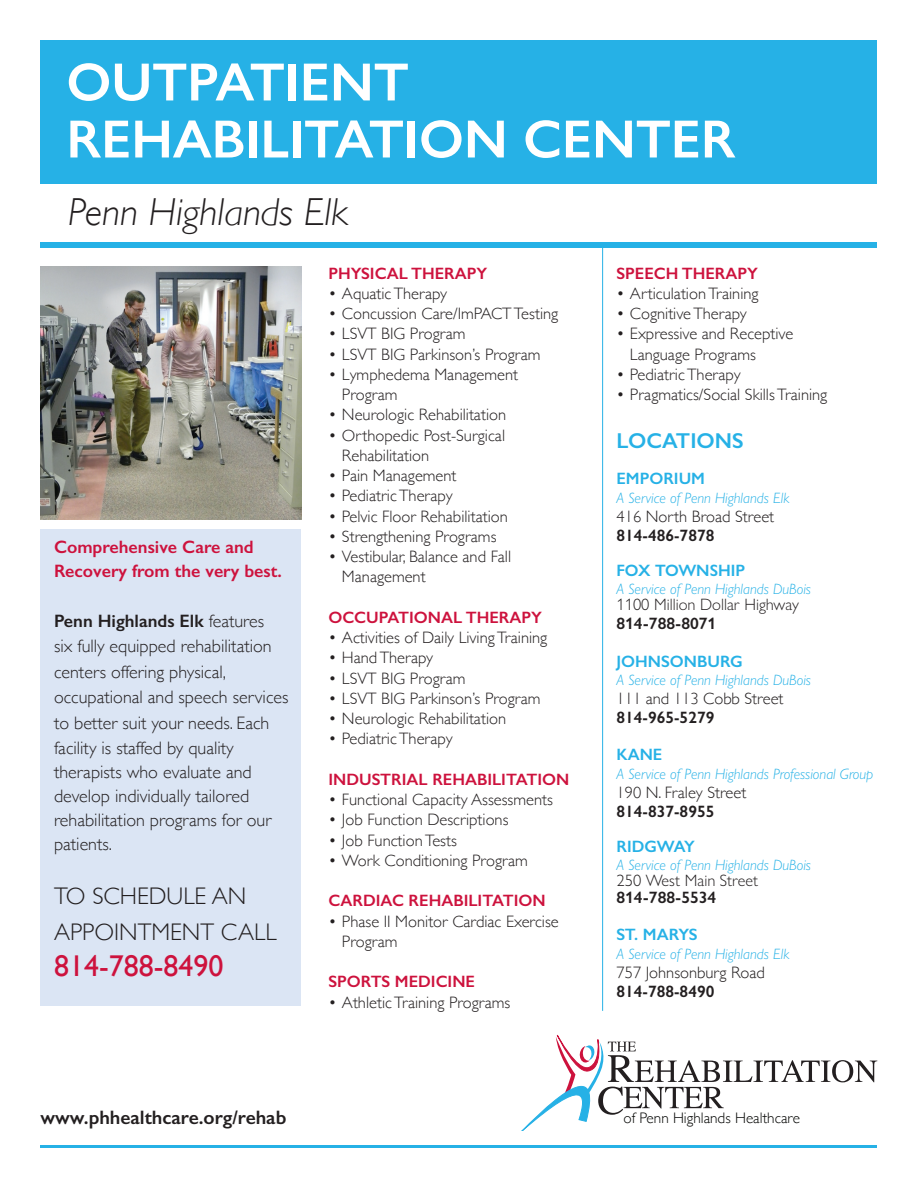
<style>
.page{position:relative;width:918px;height:1188px;background:#fff}
.page>*{position:absolute;margin:0;border:0;box-sizing:border-box;transform-origin:0 0}
.t1{font:600 54px/57px "Gill Sans Nova";color:#fff}
.t2{font:italic 300 39px "Gill Sans";color:#231f20}
.t3{font:30px "Gill Sans";color:#cd123d}
.t4{font:300 24px/36px "Gill Sans";color:#231f20}
.t5{font:600 21.6px "Gill Sans";color:#26b1e6}
.t6{font:600 19.5px "Gill Sans";color:#231f20}
.t7{font:300 18px/24.9px "Gill Sans";color:#231f20}
.t8{font:600 18px/24px "Gill Sans";color:#cd123d}
.t9{font:300 16.5px/20.2px "Gill Sans";color:#231f20}
.t10{font:600 16.5px "Gill Sans";color:#cd123d}
.t11{font:600 16.5px "Gill Sans";color:#231f20}
.t12{font:300 16.5px "Gill Sans Nova";color:#231f20}
.t13{font:600 16.5px "Gill Sans";color:#26b1e6}
.t14{font:600 16.5px "Gill Sans Nova";color:#231f20}
.t15{font:600 16.5px "Gill Sans Nova";color:#26b1e6}
.t16{font:300 15.3px "Gill Sans";color:#040503}
.t17{font:italic 300 15px "Gill Sans Nova";color:#26b1e6}
.s1{font-weight:600}
</style>
<div class="page">
<hr style="left:602px;top:245px;width:1px;height:766px;background:#26b1e6">
<div style="left:40px;top:529px;width:262px;height:476px;background:#dbe5f4"></div>
<hr style="left:40px;top:1145px;width:838px;height:3px;background:#26b1e6">
<div style="left:40px;top:243px;width:838px;height:5px;background:#26b1e6"></div>
<svg style="left:521px;top:1034px;width:356px;height:97px"></svg>
<img style="left:40px;top:267px;width:262px;height:252px">
<div style="left:40px;top:40px;width:838px;height:144px;background:#26b1e6"></div>
<h1 class="t1" style="left:66px;top:53px;width:671px">OUTPATIENT<br>REHABILITATION CENTER</h1>
<h2 class="t2" style="left:68px;top:190px;width:282px">Penn Highlands Elk</h2>
<p class="t8" style="left:54px;top:535px;width:229px">Comprehensive Care and<br>Recovery from the very best.</p>
<p class="t7" style="left:54px;top:607px;width:236px"><span class="s1">Penn Highlands Elk</span> features<br>six fully equipped rehabilitation centers offering physical, occupational and speech services to better suit your needs. Each facility is staffed by quality therapists who evaluate and develop individually tailored rehabilitation programs for our patients.</p>
<h3 class="t4" style="left:54px;top:877px;width:224px">TO SCHEDULE AN<br>APPOINTMENT CALL</h3>
<h3 class="t3" style="left:54px;top:948px;width:171px">814-788-8490</h3>
<p class="t10" style="left:328px;top:263px;width:160px">PHYSICAL THERAPY</p>
<p class="t9" style="left:328px;top:283px;width:120px">• Aquatic Therapy</p>
<p class="t9" style="left:328px;top:303px;width:231px">• Concussion Care/ImPACT Testing</p>
<p class="t9" style="left:328px;top:323px;width:139px">• LSVT BIG Program</p>
<p class="t9" style="left:328px;top:343px;width:214px">• LSVT BIG Parkinson’s Program</p>
<p class="t9" style="left:342px;top:364px;width:178px;text-indent:-13px">• Lymphedema Management<br>Program</p>
<p class="t9" style="left:328px;top:404px;width:179px">• Neurologic Rehabilitation</p>
<p class="t9" style="left:342px;top:424px;width:165px;text-indent:-13px">• Orthopedic Post-Surgical<br>Rehabilitation</p>
<p class="t9" style="left:328px;top:465px;width:130px">• Pain Management</p>
<p class="t9" style="left:328px;top:485px;width:126px">• Pediatric Therapy</p>
<p class="t9" style="left:328px;top:505px;width:181px">• Pelvic Floor Rehabilitation</p>
<p class="t9" style="left:328px;top:526px;width:170px">• Strengthening Programs</p>
<p class="t9" style="left:342px;top:546px;width:171px;text-indent:-13px">• Vestibular, Balance and Fall<br>Management</p>
<p class="t10" style="left:328px;top:607px;width:215px">OCCUPATIONAL THERAPY</p>
<p class="t9" style="left:328px;top:627px;width:220px">• Activities of Daily Living Training</p>
<p class="t9" style="left:328px;top:647px;width:106px">• Hand Therapy</p>
<p class="t9" style="left:328px;top:667px;width:139px">• LSVT BIG Program</p>
<p class="t9" style="left:328px;top:688px;width:214px">• LSVT BIG Parkinson’s Program</p>
<p class="t9" style="left:328px;top:708px;width:179px">• Neurologic Rehabilitation</p>
<p class="t9" style="left:328px;top:728px;width:126px">• Pediatric Therapy</p>
<p class="t10" style="left:328px;top:769px;width:242px">INDUSTRIAL REHABILITATION</p>
<p class="t9" style="left:328px;top:789px;width:226px">• Functional Capacity Assessments</p>
<p class="t9" style="left:328px;top:809px;width:182px">• Job Function Descriptions</p>
<p class="t9" style="left:328px;top:829px;width:130px">• Job Function Tests</p>
<p class="t9" style="left:328px;top:850px;width:201px">• Work Conditioning Program</p>
<p class="t10" style="left:328px;top:891px;width:219px">CARDIAC REHABILITATION</p>
<p class="t9" style="left:342px;top:910px;width:218px;text-indent:-13px">• Phase II Monitor Cardiac Exercise<br>Program</p>
<p class="t10" style="left:328px;top:972px;width:148px">SPORTS MEDICINE</p>
<p class="t9" style="left:328px;top:991px;width:183px">• Athletic Training Programs</p>
<p class="t10" style="left:616px;top:263px;width:143px">SPEECH THERAPY</p>
<p class="t9" style="left:616px;top:283px;width:144px">• Articulation Training</p>
<p class="t9" style="left:616px;top:303px;width:132px">• Cognitive Therapy</p>
<p class="t9" style="left:630px;top:323px;width:165px;text-indent:-13px">• Expressive and Receptive<br>Language Programs</p>
<p class="t9" style="left:616px;top:364px;width:126px">• Pediatric Therapy</p>
<p class="t9" style="left:616px;top:384px;width:212px">• Pragmatics/Social Skills Training</p>
<h3 class="t5" style="left:616px;top:427px;width:129px">LOCATIONS</h3>
<p class="t13" style="left:616px;top:469px;width:90px">EMPORIUM</p>
<p class="t17" style="left:616px;top:489px;width:175px">A Service of Penn Highlands Elk</p>
<p class="t9" style="left:616px;top:506px;width:159px">416 North Broad Street</p>
<p class="t11" style="left:616px;top:525px;width:99px">814-486-7878</p>
<p class="t15" style="left:616px;top:560px;width:130px">FOX TOWNSHIP</p>
<p class="t17" style="left:616px;top:580px;width:196px">A Service of Penn Highlands DuBois</p>
<p class="t12" style="left:616px;top:595px;width:184px">1100 Million Dollar Highway</p>
<p class="t14" style="left:616px;top:613px;width:101px">814-788-8071</p>
<p class="t13" style="left:616px;top:651px;width:128px">JOHNSONBURG</p>
<p class="t17" style="left:616px;top:671px;width:196px">A Service of Penn Highlands DuBois</p>
<p class="t9" style="left:616px;top:688px;width:169px">111 and 113 Cobb Street</p>
<p class="t11" style="left:616px;top:707px;width:99px">814-965-5279</p>
<p class="t13" style="left:616px;top:745px;width:47px">KANE</p>
<p class="t17" style="left:616px;top:765px;width:258px">A Service of Penn Highlands Professional Group</p>
<p class="t9" style="left:616px;top:782px;width:131px">190 N. Fraley Street</p>
<p class="t11" style="left:616px;top:801px;width:99px">814-837-8955</p>
<p class="t15" style="left:616px;top:836px;width:80px">RIDGWAY</p>
<p class="t17" style="left:616px;top:856px;width:196px">A Service of Penn Highlands DuBois</p>
<p class="t12" style="left:616px;top:871px;width:143px">250 West Main Street</p>
<p class="t14" style="left:616px;top:887px;width:101px">814-788-5534</p>
<p class="t13" style="left:616px;top:925px;width:83px">ST. MARYS</p>
<p class="t17" style="left:616px;top:945px;width:175px">A Service of Penn Highlands Elk</p>
<p class="t9" style="left:616px;top:962px;width:150px">757 Johnsonburg Road</p>
<p class="t11" style="left:616px;top:981px;width:99px">814-788-8490</p>
<p class="t6" style="left:40px;top:1106px;width:247px">www.phhealthcare.org/rehab</p>
<p class="t16" style="left:623px;top:1106px;width:178px">of Penn Highlands Healthcare</p>
</div>
